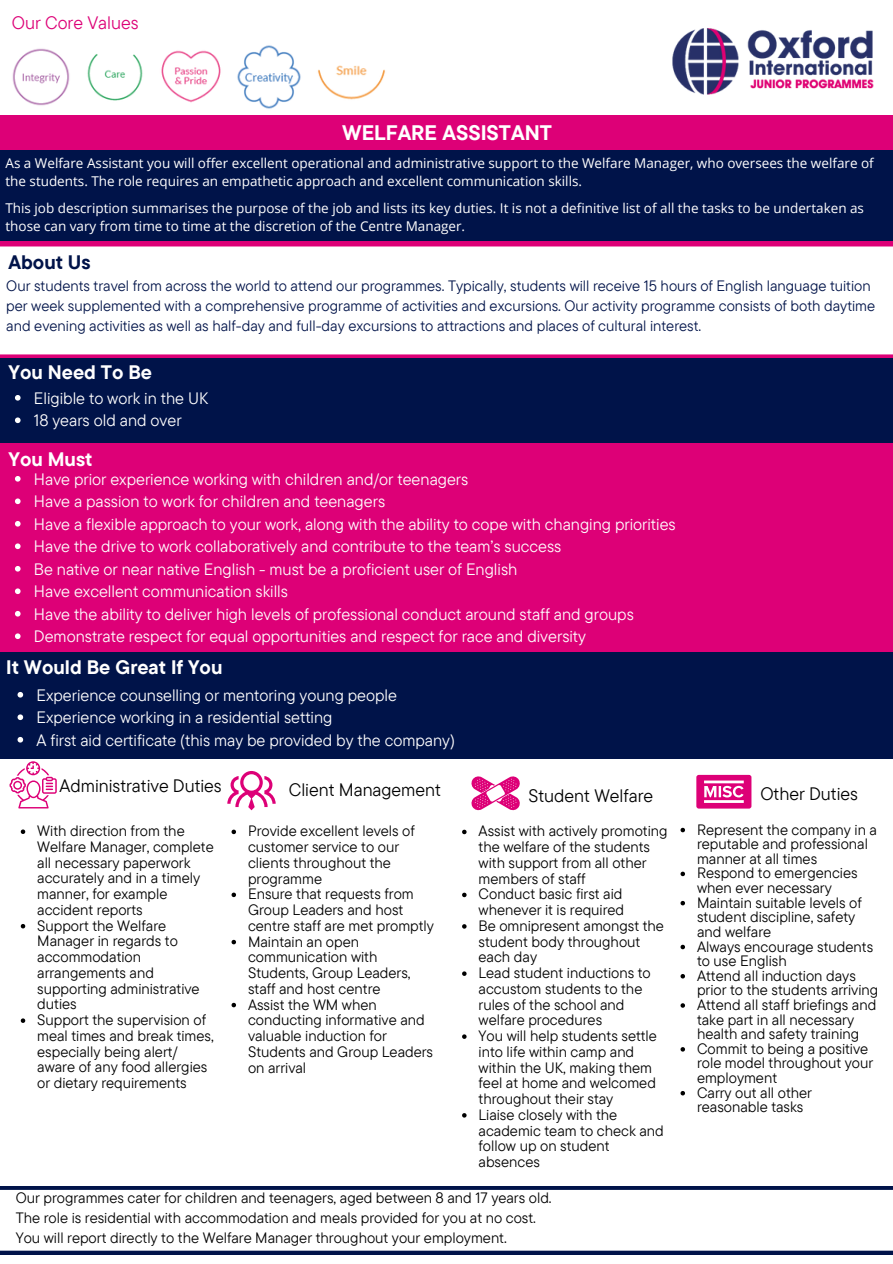
<style>
.page{position:relative;width:893px;height:1264px;background:#fff}
.page>*{position:absolute;margin:0;border:0;box-sizing:border-box;transform-origin:0 0}
.t1{font:700 21px "TT Commons Pro";color:#fff}
.t2{font:700 19.5px "TT Commons Pro";color:#fff}
.t3{font:700 19.5px "TT Commons Pro";color:#001349}
.t4{font:18px "TT Commons Pro";color:#000}
.t5{font:18px "TT Commons Pro";color:#d07}
.t6{font:16.5px/22.5px "TT Commons Pro";color:#fff}
.t7{font:15px/15.8px "TT Commons Pro";color:#000}
.t8{font:15px/20.2px "TT Commons Pro";color:#001349}
.t9{font:13.5px/18px "Open Sans";color:#fff}
</style>
<div class="page">
<div style="left:0;top:116px;width:892px;height:34px;background:#d07"></div>
<img style="left:631px;top:28px;width:261px;height:116px">
<div style="left:0;top:150px;width:892px;height:92px;background:#001349"></div>
<svg style="left:0;top:242px;width:892px;height:117px"></svg>
<div style="left:0;top:359px;width:892px;height:84px;background:#001349"></div>
<div style="left:0;top:443px;width:892px;height:209px;background:#d07"></div>
<div style="left:0;top:652px;width:892px;height:106px;background:#001349"></div>
<svg style="left:0;top:1186px;width:892px;height:67px"></svg>
<svg style="left:15px;top:395px;width:6px;height:5px"></svg>
<svg style="left:15px;top:417px;width:6px;height:6px"></svg>
<svg style="left:10px;top:761px;width:47px;height:47px"></svg>
<svg style="left:227px;top:771px;width:49px;height:39px"></svg>
<svg style="left:471px;top:776px;width:48px;height:34px"></svg>
<svg style="left:696px;top:775px;width:55px;height:33px"></svg>
<svg style="left:21px;top:829px;width:4px;height:5px"></svg>
<svg style="left:21px;top:924px;width:4px;height:4px"></svg>
<svg style="left:21px;top:1018px;width:4px;height:4px"></svg>
<svg style="left:231px;top:829px;width:5px;height:5px"></svg>
<svg style="left:231px;top:892px;width:5px;height:5px"></svg>
<svg style="left:231px;top:939px;width:5px;height:5px"></svg>
<svg style="left:231px;top:1002px;width:5px;height:5px"></svg>
<svg style="left:462px;top:829px;width:4px;height:5px"></svg>
<svg style="left:462px;top:892px;width:4px;height:5px"></svg>
<svg style="left:462px;top:924px;width:4px;height:4px"></svg>
<svg style="left:462px;top:971px;width:4px;height:4px"></svg>
<svg style="left:462px;top:1034px;width:4px;height:4px"></svg>
<svg style="left:462px;top:1113px;width:4px;height:4px"></svg>
<svg style="left:680px;top:827px;width:5px;height:5px"></svg>
<svg style="left:680px;top:871px;width:5px;height:5px"></svg>
<svg style="left:680px;top:900px;width:5px;height:5px"></svg>
<svg style="left:680px;top:944px;width:5px;height:5px"></svg>
<svg style="left:680px;top:974px;width:5px;height:4px"></svg>
<svg style="left:680px;top:1003px;width:5px;height:4px"></svg>
<svg style="left:680px;top:1047px;width:5px;height:4px"></svg>
<svg style="left:680px;top:1091px;width:5px;height:4px"></svg>
<img style="left:12px;top:48px;width:58px;height:58px">
<img style="left:87px;top:54px;width:56px;height:47px">
<img style="left:161px;top:50px;width:60px;height:53px">
<img style="left:237px;top:45px;width:64px;height:64px">
<img style="left:312px;top:65px;width:78px;height:55px">
<svg style="left:15px;top:476px;width:6px;height:5px"></svg>
<svg style="left:15px;top:498px;width:6px;height:6px"></svg>
<svg style="left:15px;top:521px;width:6px;height:5px"></svg>
<svg style="left:15px;top:543px;width:6px;height:6px"></svg>
<svg style="left:15px;top:566px;width:6px;height:5px"></svg>
<svg style="left:15px;top:588px;width:6px;height:6px"></svg>
<svg style="left:15px;top:611px;width:6px;height:5px"></svg>
<svg style="left:15px;top:633px;width:6px;height:6px"></svg>
<svg style="left:18px;top:692px;width:5px;height:5px"></svg>
<svg style="left:18px;top:714px;width:5px;height:6px"></svg>
<svg style="left:18px;top:737px;width:5px;height:5px"></svg>
<p class="t5" style="left:12px;top:11px;width:128px">Our Core Values</p>
<h1 class="t1" style="left:342px;top:119px;width:211px">WELFARE ASSISTANT</h1>
<p class="t9" style="left:5px;top:154px;width:869px">As a Welfare Assistant you will offer excellent operational and administrative support to the Welfare Manager, who oversees the welfare of the students. The role requires an empathetic approach and excellent communication skills.</p>
<p class="t9" style="left:5px;top:199px;width:860px">This job description summarises the purpose of the job and lists its key duties. It is not a definitive list of all the tasks to be undertaken as those can vary from time to time at the discretion of the Centre Manager.</p>
<h2 class="t3" style="left:9px;top:249px;width:84px">About Us</h2>
<p class="t8" style="left:6px;top:275px;width:870px">Our students travel from across the world to attend our programmes. Typically, students will receive 15 hours of English language tuition per week supplemented with a comprehensive programme of activities and excursions. Our activity programme consists of both daytime and evening activities as well as half-day and full-day excursions to attractions and places of cultural interest.</p>
<h2 class="t2" style="left:9px;top:360px;width:145px">You Need To Be</h2>
<p class="t6" style="left:34px;top:386px;width:176px">Eligible to work in the UK<br>18 years old and over</p>
<h2 class="t2" style="left:9px;top:446px;width:85px">You Must</h2>
<p class="t6" style="left:34px;top:467px;width:643px">Have prior experience working with children and/or teenagers<br>Have a passion to work for children and teenagers<br>Have a flexible approach to your work, along with the ability to cope with changing priorities Have the drive to work collaboratively and contribute to the team’s success<br>Be native or near native English - must be a proficient user of English<br>Have excellent communication skills<br>Have the ability to deliver high levels of professional conduct around staff and groups Demonstrate respect for equal opportunities and respect for race and diversity</p>
<h2 class="t2" style="left:6px;top:654px;width:218px">It Would Be Great If You</h2>
<p class="t6" style="left:37px;top:683px;width:420px">Experience counselling or mentoring young people<br>Experience working in a residential setting<br>A first aid certificate (this may be provided by the company)</p>
<p class="t4" style="left:60px;top:774px;width:164px">Administrative Duties</p>
<p class="t4" style="left:289px;top:778px;width:154px">Client Management</p>
<p class="t4" style="left:528px;top:783px;width:126px">Student Welfare</p>
<p class="t4" style="left:760px;top:782px;width:99px">Other Duties</p>
<p class="t7" style="left:37px;top:822px;width:178px">With direction from the<br>Welfare Manager, complete all necessary paperwork accurately and in a timely manner, for example accident reports<br>Support the Welfare<br>Manager in regards to accommodation arrangements and supporting administrative duties<br>Support the supervision of meal times and break times, especially being alert/ aware of any food allergies or dietary requirements</p>
<p class="t7" style="left:248px;top:822px;width:187px">Provide excellent levels of customer service to our clients throughout the programme<br>Ensure that requests from<br>Group Leaders and host centre staff are met promptly<br>Maintain an open communication with<br>Students, Group Leaders, staff and host centre<br>Assist the WM when conducting informative and valuable induction for<br>Students and Group Leaders on arrival</p>
<p class="t7" style="left:478px;top:823px;width:190px">Assist with actively promoting the welfare of the students with support from all other members of staff<br>Conduct basic first aid whenever it is required<br>Be omnipresent amongst the student body throughout each day<br>Lead student inductions to accustom students to the rules of the school and welfare procedures<br>You will help students settle into life within camp and within the UK, making them feel at home and welcomed throughout their stay<br>Liaise closely with the academic team to check and follow up on student absences</p>
<p class="t7" style="left:697px;top:821px;width:183px;line-height:14.5px">Represent the company in a reputable and professional manner at all times<br>Respond to emergencies when ever necessary<br>Maintain suitable levels of student discipline, safety and welfare<br>Always encourage students to use English<br>Attend all induction days prior to the students arriving<br>Attend all staff briefings and take part in all necessary health and safety training<br>Commit to being a positive role model throughout your employment<br>Carry out all other reasonable tasks</p>
<p class="t7" style="left:16px;top:1187px;width:537px;line-height:20.2px">Our programmes cater for children and teenagers, aged between 8 and 17 years old.<br>The role is residential with accommodation and meals provided for you at no cost.<br>You will report directly to the Welfare Manager throughout your employment.</p>
</div>
